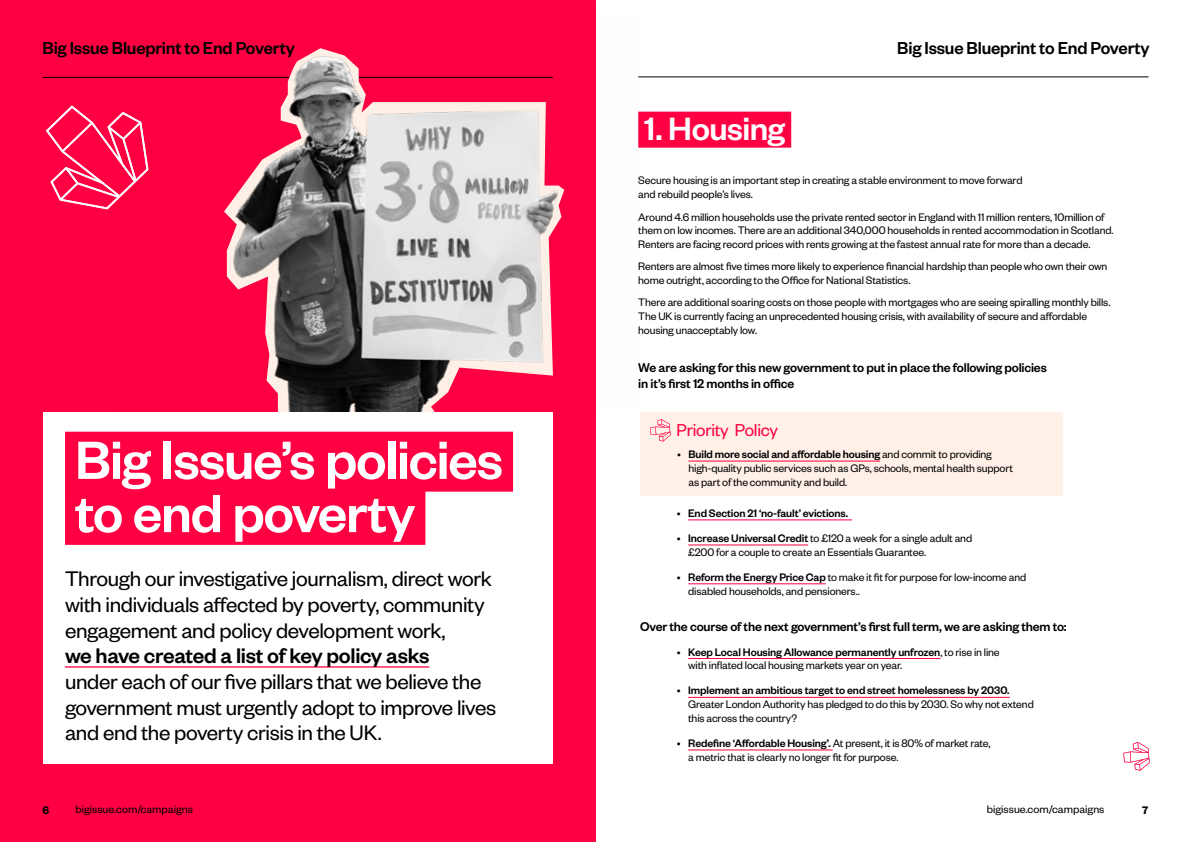
<style>
.page{position:relative;width:1191px;height:842px;background:#fff}
.page>*{position:absolute;margin:0;border:0;box-sizing:border-box;transform-origin:0 0}
.t1{font:500 59px/53.2px "Founders Grotesk";letter-spacing:-.02em;color:#fff}
.t2{font:500 35.4px "Founders Grotesk";letter-spacing:-.015em;color:#fff}
.t3{font:23.2px/25.7px "Founders Grotesk";letter-spacing:-.015em;color:#000}
.t4{font:500 23.2px "Founders Grotesk";letter-spacing:-.015em;color:#000}
.t5{font:500 19px "Founders Grotesk";letter-spacing:-.01em;color:#000}
.t6{font:19px "Founders Grotesk";letter-spacing:-.01em;color:#ff0042}
.t7{font:500 14px/16px "Founders Grotesk";letter-spacing:-.01em;color:#000}
.t8{font:12px/13.8px "Founders Grotesk";letter-spacing:-.01em;color:#000}
.t9{font:500 12px "Founders Grotesk";letter-spacing:-.01em;color:#000}
.t10{font:600 12px "Founders Grotesk";color:#000}
.s1{font-weight:500}
.s2{font-weight:400}
</style>
<div class="page">
<div style="left:0;top:0;width:595px;height:842px;background:#ff0042"></div>
<hr style="left:43px;top:77px;width:510px;height:1px;background:#000">
<div style="left:43px;top:412px;width:510px;height:352px;background:#fff"></div>
<hr style="left:65px;top:666px;width:364px;height:2px;background:#ff0042">
<div style="left:638px;top:112px;width:153px;height:36px;background:#ff0042"></div>
<div style="left:640px;top:412px;width:423px;height:84px;background:#fff1e7"></div>
<hr style="left:688px;top:461px;width:192px;height:1px;background:#ff0042">
<svg style="left:650px;top:419px;width:20px;height:22px"></svg>
<hr style="left:688px;top:519px;width:164px;height:1px;background:#ff0042">
<hr style="left:688px;top:544px;width:120px;height:1px;background:#ff0042">
<hr style="left:688px;top:583px;width:137px;height:1px;background:#ff0042">
<hr style="left:688px;top:658px;width:252px;height:1px;background:#ff0042">
<hr style="left:688px;top:697px;width:321px;height:1px;background:#ff0042">
<hr style="left:688px;top:749px;width:144px;height:1px;background:#ff0042">
<svg style="left:1123px;top:742px;width:26px;height:29px"></svg>
<div style="left:65px;top:432px;width:448px;height:60px;background:#ff0042"></div>
<div style="left:65px;top:485px;width:360px;height:60px;background:#ff0042"></div>
<svg style="left:46px;top:106px;width:65px;height:103px"></svg>
<img style="left:111px;top:15px;width:529px;height:397px">
<hr style="left:638px;top:77px;width:510px;height:1px;background:#000">
<h3 class="t5" style="left:43px;top:36px;width:254px">Big Issue Blueprint to End Poverty</h3>
<h1 class="t1" style="left:75px;top:430px;width:429px">Big Issue’s policies to end poverty</h1>
<h3 class="t3" style="left:65px;top:565px;width:428px">Through our investigative journalism, direct work with individuals affected by poverty, community engagement and policy development work,</h3>
<h3 class="t4" style="left:65px;top:641px;width:366px">we have created a list of key policy asks</h3>
<h3 class="t3" style="left:65px;top:667px;width:433px">under each of our five pillars that we believe the government must urgently adopt to improve lives and end the poverty crisis in the UK.</h3>
<p class="t10" style="left:42px;top:802px;width:8px">6</p>
<p class="t8" style="left:75px;top:802px;width:119px">bigissue.com/campaigns</p>
<h3 class="t5" style="left:897px;top:36px;width:254px">Big Issue Blueprint to End Poverty</h3>
<h2 class="t2" style="left:644px;top:107px;width:142px">1. Housing</h2>
<p class="t8" style="left:638px;top:173px;width:386px">Secure housing is an important step in creating a stable environment to move forward and rebuild people’s lives.</p>
<p class="t8" style="left:638px;top:209px;width:477px">Around 4.6 million households use the private rented sector in England with 11 million renters, 10million of them on low incomes. There are an additional 340,000 households in rented accommodation in Scotland.<br>Renters are facing record prices with rents growing at the fastest annual rate for more than a decade.</p>
<p class="t8" style="left:638px;top:259px;width:470px">Renters are almost five times more likely to experience financial hardship than people who own their own home outright, according to the Office for National Statistics.</p>
<p class="t8" style="left:638px;top:295px;width:474px">There are additional soaring costs on those people with mortgages who are seeing spiralling monthly bills.<br>The UK is currently facing an unprecedented housing crisis, with availability of secure and affordable housing unacceptably low.</p>
<p class="t7" style="left:638px;top:359px;width:410px">We are asking for this new government to put in place the following policies in it’s first 12 months in office</p>
<h3 class="t6" style="left:676px;top:418px;width:103px">Priority Policy</h3>
<p class="t8" style="left:688px;top:447px;width:326px;text-indent:-11px">• <span class="s1">Build more social and affordable housing</span> and commit to providing high-quality public services such as GPs, schools, mental health support as part of the community and build.</p>
<p class="t9" style="left:677px;top:506px;width:173px"><span class="s2">•</span> End Section 21 ‘no-fault’ evictions.</p>
<p class="t8" style="left:688px;top:531px;width:285px;text-indent:-11px">• <span class="s1">Increase Universal Credit</span> to £120 a week for a single adult and £200 for a couple to create an Essentials Guarantee.</p>
<p class="t8" style="left:688px;top:570px;width:340px;text-indent:-11px">• <span class="s1">Reform the Energy Price Cap</span> to make it fit for purpose for low-income and disabled households, and pensioners..</p>
<p class="t7" style="left:640px;top:617px;width:428px">Over the course of the next government’s first full term, we are asking them to:</p>
<p class="t8" style="left:688px;top:644px;width:313px;text-indent:-11px">• <span class="s1">Keep Local Housing Allowance permanently unfrozen</span>, to rise in line with inflated local housing markets year on year.</p>
<p class="t8" style="left:688px;top:683px;width:347px;text-indent:-11px">• <span class="s1">Implement an ambitious target to end street homelessness by 2030.<br></span>Greater London Authority has pledged to do this by 2030. So why not extend this across the country?</p>
<p class="t8" style="left:688px;top:736px;width:304px;text-indent:-11px">• <span class="s1">Redefine ‘Affordable Housing’.</span> At present, it is 80% of market rate, a metric that is clearly no longer fit for purpose.</p>
<p class="t8" style="left:986px;top:802px;width:119px">bigissue.com/campaigns</p>
<p class="t10" style="left:1142px;top:802px;width:8px">7</p>
</div>
